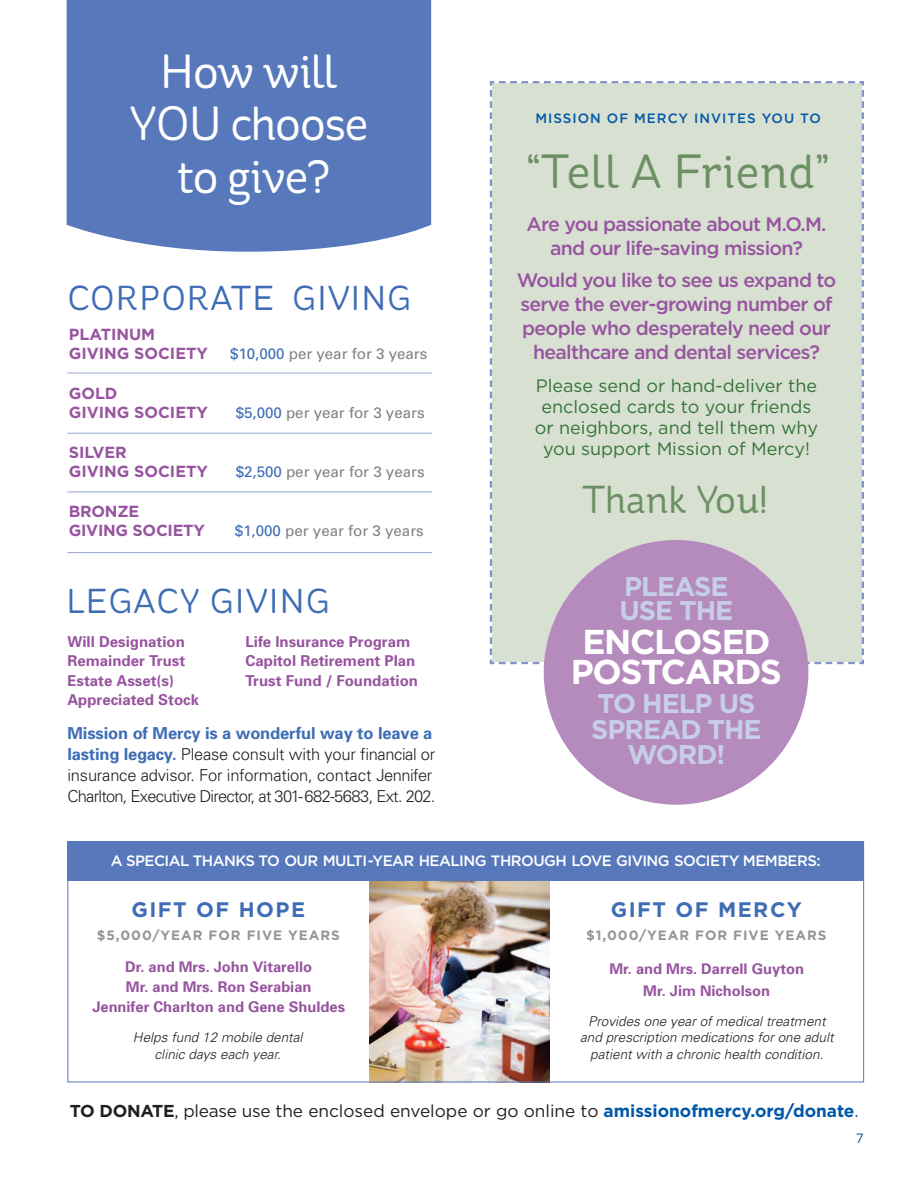
<style>
.page{position:relative;width:918px;height:1188px;background:#fff}
.page>*{position:absolute;margin:0;border:0;box-sizing:border-box;transform-origin:0 0}
.t1{font:48px/52.5px "St Ryde";letter-spacing:-.035em;color:#fff;text-align:center}
.t2{font:48px "St Ryde";color:#6c9063}
.t3{font:39px "St Ryde";color:#6c9063}
.t4{font:34.65px "St Ryde";letter-spacing:.02em;color:#3e6db6}
.t5{font:700 34.5px/30px "Gotham";letter-spacing:-.035em;color:#fff;text-align:center}
.t6{font:700 27px/25.5px "Gotham";letter-spacing:-.035em;color:#c7cee7}
.t7{font:700 21px "Gotham";letter-spacing:.07em;color:#3e6db6}
.t8{font:500 19.5px/24px "Gotham";letter-spacing:-.035em;color:#97549f;text-align:center}
.t9{font:18px/21px "Gotham";color:#347438;text-align:center}
.t10{font:17.25px "Gotham";color:#231f20}
.t11{font:300 16.5px/21px "Univers";letter-spacing:-.02em;color:#231f20}
.t12{font:700 16.05px/18.8px "Gotham";color:#97549f}
.t13{font:15.15px "Univers";color:#808285}
.t14{font:700 15px/19.5px "Univers";color:#97549f}
.t15{font:500 15px "Gotham";letter-spacing:-.035em;color:#fff}
.t16{font:700 14.7px/20.4px "Univers";color:#97549f;text-align:center}
.t17{font:italic 300 13.5px/16.5px "Univers";letter-spacing:.005em;color:#231f20;text-align:center}
.t18{font:700 13.5px "Gotham";letter-spacing:.07em;color:#939598}
.t19{font:500 13.5px "Gotham";letter-spacing:.07em;color:#0157a8}
.t20{font:13.5px "Gotham";color:#0157a8}
.s1{color:#3e6db6}
.s2{font-weight:700;color:#3e6db6}
.s3{font-weight:700}
.s4{font-weight:700;color:#0157a8}
.s5{color:#0157a8}
</style>
<div class="page">
<hr style="left:68px;top:373px;width:364px;height:1px;background:#97a7d4">
<img style="left:370px;top:881px;width:179px;height:199px">
<div style="left:489px;top:81px;width:375px;height:584px;background:#d8e0d2"></div>
<div style="left:68px;top:841px;width:796px;height:40px;background:#5779bc"></div>
<div style="left:67px;top:0;width:364px;height:252px;background:#5779bc"></div>
<hr style="left:68px;top:433px;width:364px;height:1px;background:#97a7d4">
<hr style="left:68px;top:492px;width:364px;height:1px;background:#97a7d4">
<div style="left:544px;top:540px;width:264px;height:265px;background:#b58bbd;border-radius:50%"></div>
<hr style="left:68px;top:552px;width:364px;height:1px;background:#97a7d4">
<h1 class="t1" style="left:129px;top:50px;width:241px">How will<br>YOU choose to give?</h1>
<h3 class="t4" style="left:67px;top:287px;width:346px">CORPORATE GIVING</h3>
<p class="t12" style="left:69px;top:326px;width:141px">PLATINUM<br>GIVING SOCIETY</p>
<p class="t12" style="left:69px;top:385px;width:141px">GOLD<br>GIVING SOCIETY</p>
<p class="t12" style="left:69px;top:444px;width:141px">SILVER<br>GIVING SOCIETY</p>
<p class="t12" style="left:69px;top:504px;width:138px">BRONZE<br>GIVING SOCIETY</p>
<p class="t13" style="left:230px;top:348px;width:199px"><span class="s1">$10,000</span> per year for 3 years</p>
<p class="t13" style="left:236px;top:407px;width:190px"><span class="s1">$5,000</span> per year for 3 years</p>
<p class="t13" style="left:236px;top:466px;width:190px"><span class="s1">$2,500</span> per year for 3 years</p>
<p class="t13" style="left:235px;top:525px;width:190px"><span class="s1">$1,000</span> per year for 3 years</p>
<h3 class="t4" style="left:66px;top:590px;width:265px">LEGACY GIVING</h3>
<p class="t14" style="left:67px;top:633px;width:133px">Will Designation<br>Remainder Trust<br>Estate Asset(s)<br>Appreciated Stock</p>
<p class="t14" style="left:246px;top:633px;width:174px">Life Insurance Program<br>Capitol Retirement Plan<br>Trust Fund / Foundation</p>
<p class="t11" style="left:67px;top:724px;width:370px"><span class="s2">Mission of Mercy is a wonderful way to leave a lasting legacy.</span> Please consult with your financial or insurance advisor. For information, contact Jennifer Charlton, Executive Director, at 301-682-5683, Ext. 202.</p>
<p class="t19" style="left:536px;top:114px;width:287px">MISSION OF MERCY INVITES YOU TO</p>
<h1 class="t2" style="left:527px;top:157px;width:304px">“Tell A Friend”</h1>
<p class="t8" style="left:526px;top:214px;width:302px">Are you passionate about M.O.M. and our life-saving mission?</p>
<p class="t8" style="left:517px;top:270px;width:321px">Would you like to see us expand to serve the ever-growing number of people who desperately need our healthcare and dental services?</p>
<p class="t9" style="left:535px;top:376px;width:285px">Please send or hand-deliver the enclosed cards to your friends or neighbors, and tell them why you support Mission of Mercy!</p>
<h2 class="t3" style="left:582px;top:488px;width:187px">Thank You!</h2>
<h3 class="t6" style="left:619px;top:577px;width:115px;line-height:24px">PLEASE<br>USE THE</h3>
<h3 class="t5" style="left:571px;top:630px;width:213px">ENCLOSED<br>POSTCARDS</h3>
<h3 class="t6" style="left:591px;top:693px;width:172px;text-align:center">TO HELP US<br>SPREAD THE<br>WORD!</h3>
<p class="t15" style="left:111px;top:856px;width:711px">A SPECIAL THANKS TO OUR MULTI-YEAR HEALING THROUGH LOVE GIVING SOCIETY MEMBERS:</p>
<p class="t7" style="left:131px;top:902px;width:175px">GIFT OF HOPE</p>
<p class="t18" style="left:97px;top:931px;width:245px">$5,000/YEAR FOR FIVE YEARS</p>
<p class="t16" style="left:92px;top:957px;width:254px">Dr. and Mrs. John Vitarello<br>Mr. and Mrs. Ron Serabian<br>Jennifer Charlton and Gene Shuldes</p>
<p class="t17" style="left:133px;top:1031px;width:171px">Helps fund 12 mobile dental clinic days each year.</p>
<p class="t7" style="left:611px;top:902px;width:193px">GIFT OF MERCY</p>
<p class="t18" style="left:586px;top:931px;width:242px">$1,000/YEAR FOR FIVE YEARS</p>
<p class="t16" style="left:609px;top:959px;width:196px;line-height:21.9px">Mr. and Mrs. Darrell Guyton<br>Mr. Jim Nicholson</p>
<p class="t17" style="left:580px;top:1014px;width:255px">Provides one year of medical treatment and prescription medications for one adult patient with a chronic health condition.</p>
<p class="t10" style="left:70px;top:1105px;width:790px"><span class="s3">TO DONATE</span>, please use the enclosed envelope or go online to <span class="s4">amissionofmercy.org/donate</span><span class="s5">.</span></p>
<p class="t20" style="left:856px;top:1134px;width:10px">7</p>
</div>
